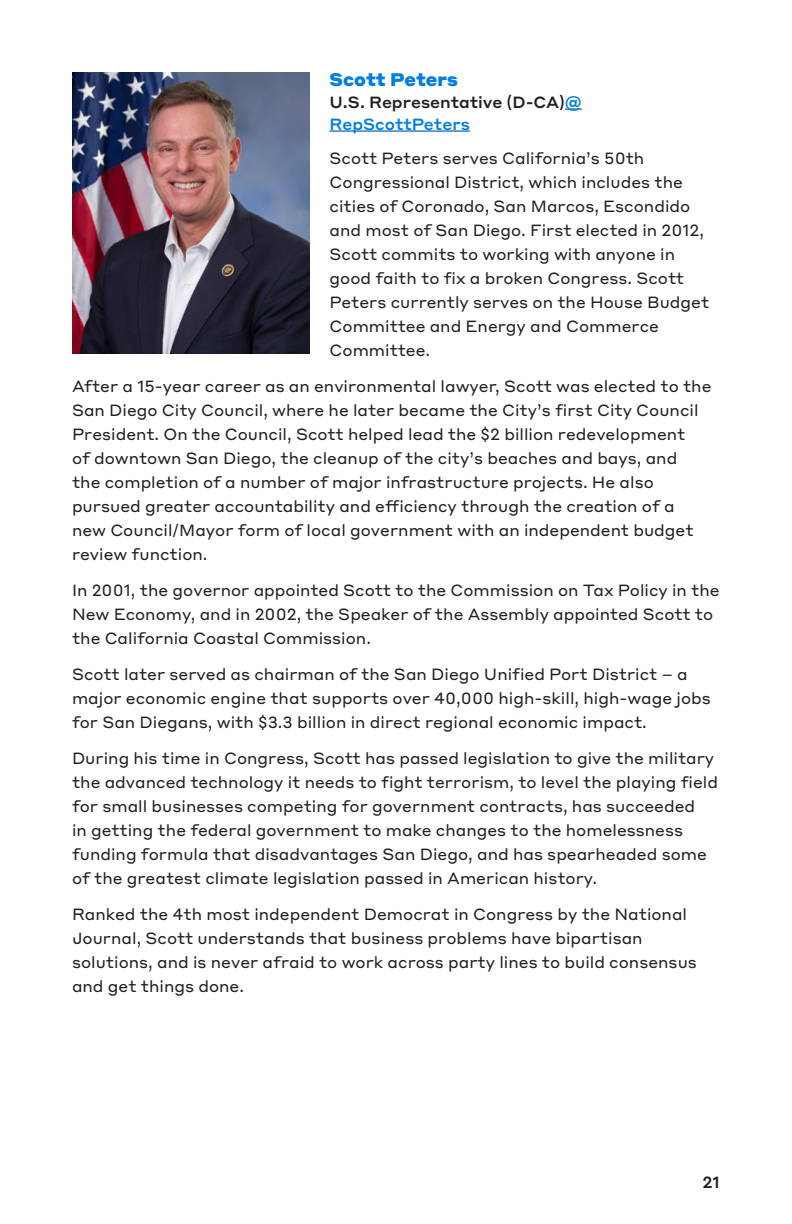
<style>
.page{position:relative;width:792px;height:1224px;background:#fff}
.page>*{position:absolute;margin:0;border:0;box-sizing:border-box;transform-origin:0 0}
.Speaker_Name{font:900 18px "Styrene A";letter-spacing:-.005em;color:#007fe1}
.Body{font:16px/24px "Styrene A";color:#231f20}
.Speaker_Title{font:500 16px/22px "Styrene A";color:#231f20}
.s1{color:#007fe1}
</style>
<div class="page">
<svg style="left:565px;top:108px;width:17px;height:2px"></svg>
<hr style="left:330px;top:130px;width:140px;height:2px;background:#0563c1">
<img style="left:72px;top:72px;width:238px;height:282px">
<p class="Speaker_Name" style="left:330px;top:64px;width:130px">Scott Peters</p>
<p class="Speaker_Title" style="left:330px;top:90px;width:254px">U.S. Representative (D-CA)<span class="s1">@<br>RepScottPeters</span></p>
<p class="Body" style="left:330px;top:145px;width:381px">Scott Peters serves California’s 50th Congressional District, which includes the cities of Coronado, San Marcos, Escondido and most of San Diego. First elected in 2012, Scott commits to working with anyone in good faith to fix a broken Congress. Scott Peters currently serves on the House Budget Committee and Energy and Commerce Committee.</p>
<p class="Body" style="left:72px;top:373px;width:641px">After a 15-year career as an environmental lawyer, Scott was elected to the San Diego City Council, where he later became the City’s first City Council President. On the Council, Scott helped lead the $2 billion redevelopment<br>of downtown San Diego, the cleanup of the city’s beaches and bays, and<br>the completion of a number of major infrastructure projects. He also pursued greater accountability and efficiency through the creation of a new Council/Mayor form of local government with an independent budget review function.</p>
<p class="Body" style="left:72px;top:577px;width:649px">In 2001, the governor appointed Scott to the Commission on Tax Policy in the<br>New Economy, and in 2002, the Speaker of the Assembly appointed Scott to the California Coastal Commission.</p>
<p class="Body" style="left:72px;top:661px;width:640px">Scott later served as chairman of the San Diego Unified Port District – a major economic engine that supports over 40,000 high-skill, high-wage jobs for San Diegans, with $3.3 billion in direct regional economic impact.</p>
<p class="Body" style="left:72px;top:745px;width:648px">During his time in Congress, Scott has passed legislation to give the military the advanced technology it needs to fight terrorism, to level the playing field for small businesses competing for government contracts, has succeeded<br>in getting the federal government to make changes to the homelessness funding formula that disadvantages San Diego, and has spearheaded some of the greatest climate legislation passed in American history.</p>
<p class="Body" style="left:72px;top:901px;width:626px">Ranked the 4th most independent Democrat in Congress by the National Journal, Scott understands that business problems have bipartisan solutions, and is never afraid to work across party lines to build consensus and get things done.</p>
<p class="Speaker_Title" style="left:703px;top:1170px;width:19px">21</p>
</div>
